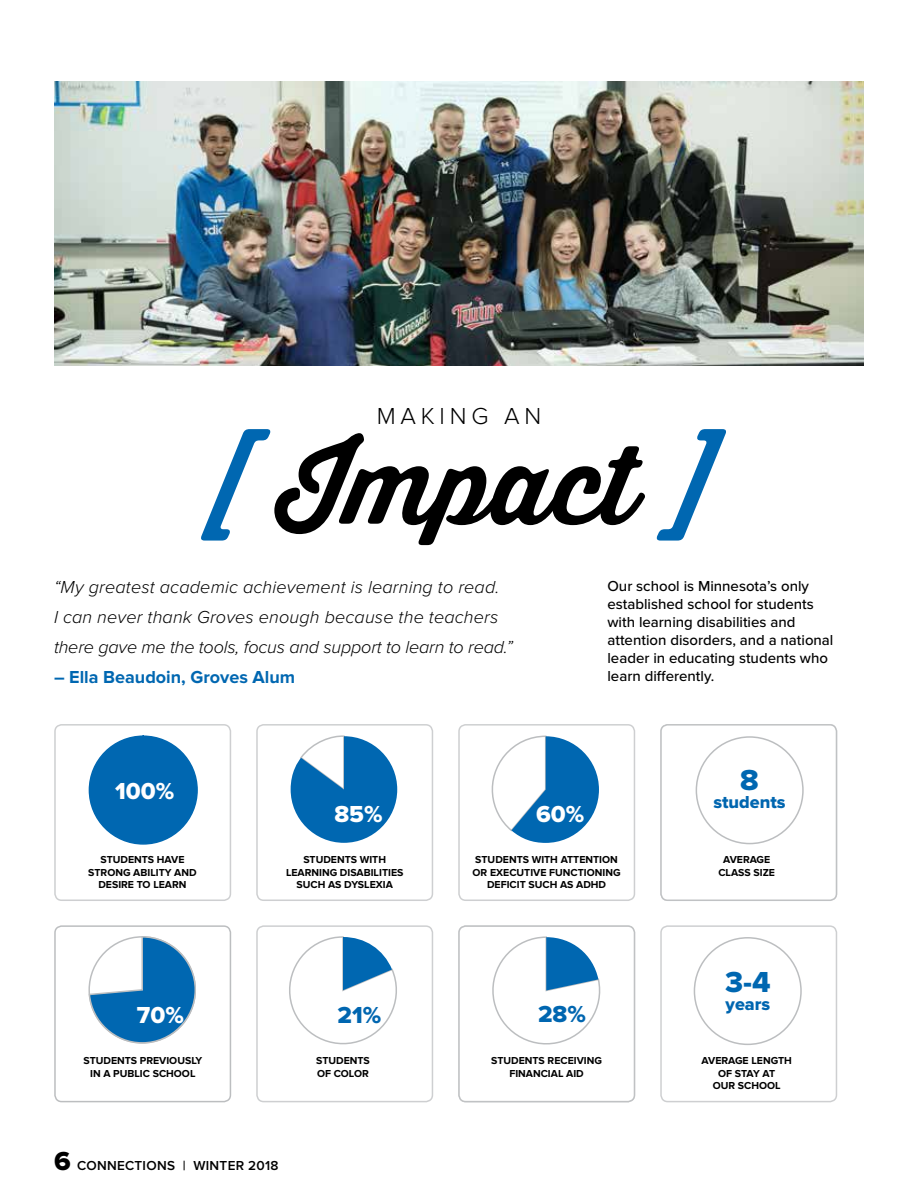
<style>
.page{position:relative;width:918px;height:1188px;background:#fff}
.page>*{position:absolute;margin:0;border:0;box-sizing:border-box;transform-origin:0 0}
.t1{font:700 108px "Thirsty Soft";letter-spacing:-.01em;color:#000}
.t2{font:30px "Proxima Nova Extrabld";color:#0067b1}
.t3{font:24px "Proxima Nova Extrabld";color:#fff}
.t4{font:300 24px "Proxima Nova";letter-spacing:.2em;color:#000}
.t5{font:24px "Proxima Nova Extrabld";color:#0066b0}
.t6{font:italic 300 18px/30px "Proxima Nova";letter-spacing:.01em;color:#000}
.t7{font:700 18px "Proxima Nova";color:#0067b1}
.t8{font:18px "Proxima Nova Extrabld";color:#0066b0}
.t9{font:500 15px/18px "Proxima Nova";color:#000}
.t10{font:600 13.5px "Proxima Nova";letter-spacing:.02em;color:#000}
.t11{font:700 10.5px/12.6px "Proxima Nova";color:#000;text-align:center}
.s1{color:#0067b1}
.s2{font-family:"Proxima Nova Extrabld";font-weight:400;font-size:27px}
</style>
<div class="page">
<img style="left:54px;top:81px;width:810px;height:284px">
<div style="left:660px;top:925px;width:177px;height:177px;border:2px solid #bcbec0;border-radius:7px"></div>
<div style="left:256px;top:925px;width:177px;height:177px;border:2px solid #bcbec0;border-radius:7px"></div>
<div style="left:54px;top:724px;width:177px;height:177px;border:2px solid #bcbec0;border-radius:7px"></div>
<div style="left:458px;top:724px;width:177px;height:177px;border:2px solid #bcbec0;border-radius:7px"></div>
<div style="left:256px;top:724px;width:177px;height:177px;border:2px solid #bcbec0;border-radius:7px"></div>
<div style="left:458px;top:925px;width:177px;height:177px;border:2px solid #bcbec0;border-radius:7px"></div>
<div style="left:54px;top:925px;width:177px;height:177px;border:2px solid #bcbec0;border-radius:7px"></div>
<div style="left:660px;top:724px;width:177px;height:177px;border:2px solid #bcbec0;border-radius:7px"></div>
<div style="left:696px;top:736px;width:108px;height:108px;border:2px solid #bcbec0;border-radius:50%"></div>
<div style="left:694px;top:937px;width:108px;height:108px;border:2px solid #bcbec0;border-radius:50%"></div>
<svg style="left:492px;top:936px;width:109px;height:109px"></svg>
<svg style="left:289px;top:936px;width:108px;height:109px"></svg>
<svg style="left:88px;top:936px;width:108px;height:108px"></svg>
<div style="left:89px;top:736px;width:108px;height:108px;background:#0067b1;border-radius:54px"></div>
<div style="left:89px;top:735px;width:109px;height:110px;border:2px solid #0067b1;border-radius:54px"></div>
<svg style="left:491px;top:735px;width:108px;height:108px"></svg>
<svg style="left:291px;top:735px;width:106px;height:108px"></svg>
<h3 class="t4" style="left:377px;top:402px;width:166px">MAKING AN</h3>
<h1 class="t1" style="left:211px;top:404px;width:498px"><span class="s1">[</span> Impact <span class="s1">]</span></h1>
<h3 class="t6" style="left:54px;top:573px;width:460px">“My greatest academic achievement is learning to read.<br>I can never thank Groves enough because the teachers there gave me the tools, focus and support to learn to read.”</h3>
<h3 class="t7" style="left:54px;top:667px;width:243px">– Ella Beaudoin, Groves Alum</h3>
<h3 class="t9" style="left:608px;top:577px;width:227px">Our school is Minnesota’s only established school for students with learning disabilities and attention disorders, and a national leader in educating students who learn differently.</h3>
<h3 class="t3" style="left:115px;top:777px;width:61px">100%</h3>
<h3 class="t3" style="left:334px;top:800px;width:50px">85%</h3>
<h3 class="t3" style="left:536px;top:800px;width:50px">60%</h3>
<h2 class="t2" style="left:740px;top:762px;width:20px">8</h2>
<h3 class="t8" style="left:713px;top:791px;width:74px">students</h3>
<p class="t11" style="left:88px;top:854px;width:110px">STUDENTS HAVE<br>STRONG ABILITY AND<br>DESIRE TO LEARN</p>
<p class="t11" style="left:286px;top:854px;width:119px">STUDENTS WITH<br>LEARNING DISABILITIES<br>SUCH AS DYSLEXIA</p>
<p class="t11" style="left:473px;top:854px;width:149px">STUDENTS WITH ATTENTION<br>OR EXECUTIVE FUNCTIONING<br>DEFICIT SUCH AS ADHD</p>
<p class="t11" style="left:718px;top:854px;width:58px">AVERAGE<br>CLASS SIZE</p>
<h3 class="t3" style="left:137px;top:1001px;width:48px">70%</h3>
<h3 class="t5" style="left:338px;top:1001px;width:45px">21%</h3>
<h3 class="t5" style="left:538px;top:1001px;width:49px">28%</h3>
<h2 class="t2" style="left:725px;top:965px;width:47px">3-4</h2>
<h3 class="t8" style="left:726px;top:994px;width:46px">years</h3>
<p class="t11" style="left:83px;top:1055px;width:120px">STUDENTS PREVIOUSLY<br>IN A PUBLIC SCHOOL</p>
<p class="t11" style="left:316px;top:1055px;width:55px;text-align:left">STUDENTS<br>OF COLOR</p>
<p class="t11" style="left:491px;top:1055px;width:112px">STUDENTS RECEIVING<br>FINANCIAL AID</p>
<p class="t11" style="left:701px;top:1055px;width:92px">AVERAGE LENGTH<br>OF STAY AT<br>OUR SCHOOL</p>
<p class="t10" style="left:54px;top:1157px;width:226px"><span class="s2">6</span> CONNECTIONS | WINTER 2018</p>
</div>
